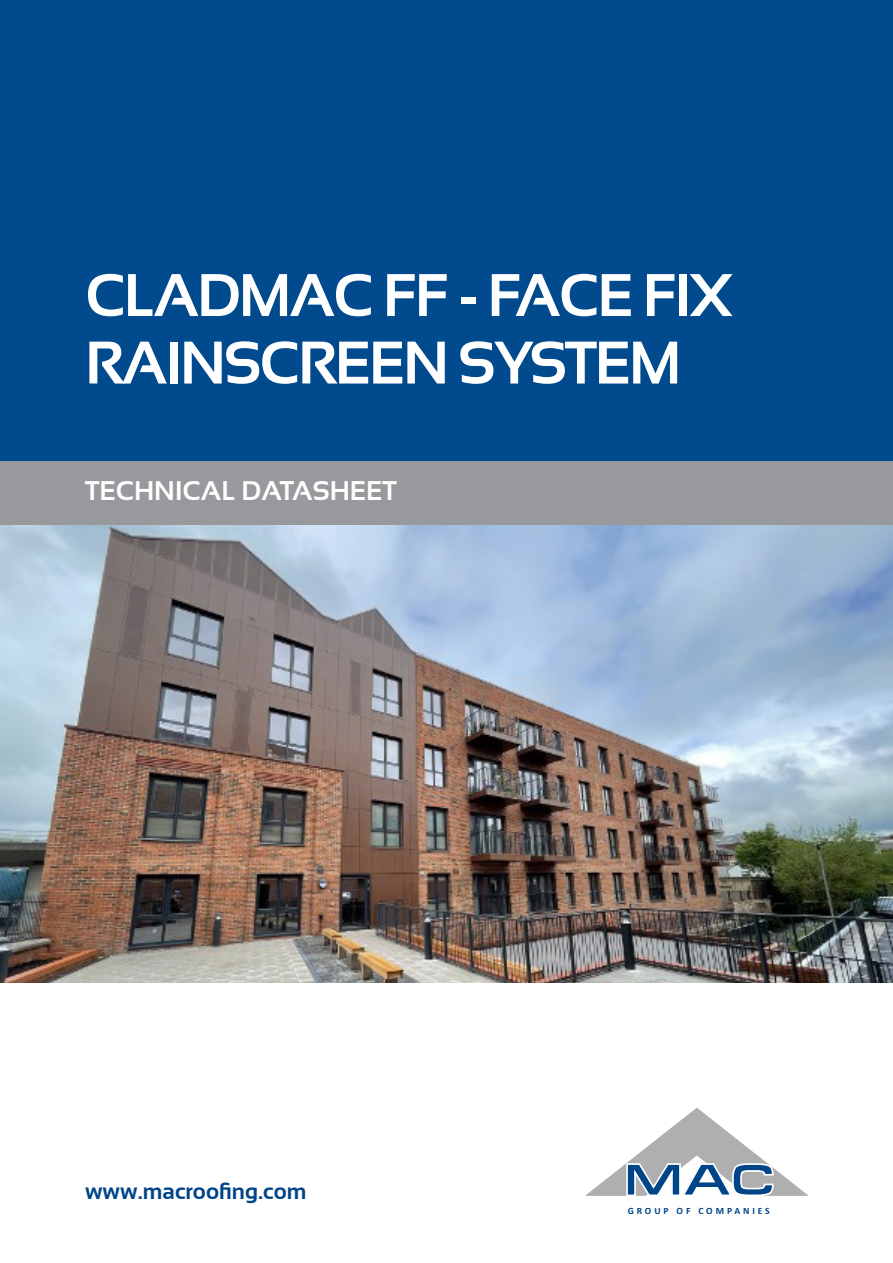
<style>
.page{position:relative;width:893px;height:1263px;background:#fff}
.page>*{position:absolute;margin:0;border:0;box-sizing:border-box;transform-origin:0 0}
.Heading_frontpage{font:700 60px/67.5px "Sansation";letter-spacing:-.035em;color:#fff}
.t1{font:45px "Federation Wide";color:#004587;scale:.74 1}
.Heading_2{font:700 27px "Sansation";color:#fff}
.Website_address{font:700 22.5px "Sansation";color:#004587}
.t2{font:700 9.6px "Calibri";letter-spacing:.3em;color:#004587}
</style>
<div class="page">
<div style="left:0;top:0;width:893px;height:461px;background:#004a8d"></div>
<div style="left:0;top:461px;width:893px;height:64px;background:#98999d"></div>
<svg style="left:586px;top:1107px;width:222px;height:89px"></svg>
<img style="left:0;top:525px;width:893px;height:457px">
<p class="Heading_frontpage" style="left:85px;top:262px;width:649px">CLADMAC FF - FACE FIX<br>RAINSCREEN SYSTEM</p>
<p class="Heading_2" style="left:85px;top:476px;width:313px">TECHNICAL DATASHEET</p>
<p class="Website_address" style="left:85px;top:1178px;width:223px">www.macroofing.com</p>
<p class="t1" style="left:624px;top:1154px;width:206px">MAC</p>
<p class="t2" style="left:628px;top:1204px;width:144px">GROUP OF COMPANIES</p>
</div>
